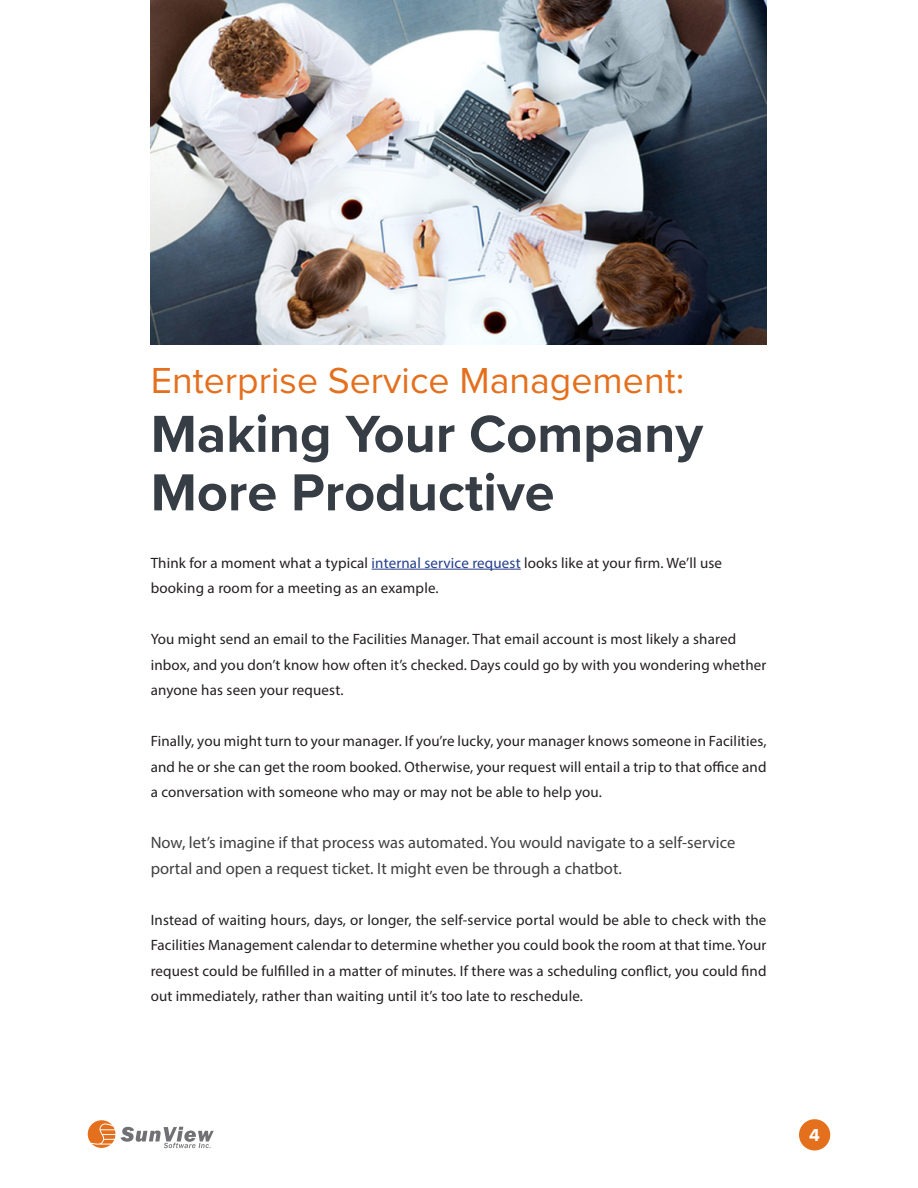
<style>
.page{position:relative;width:918px;height:1188px;background:#fff}
.page>*{position:absolute;margin:0;border:0;box-sizing:border-box;transform-origin:0 0}
.t1{font:700 54px/58.5px "Proxima Nova";color:#363d45}
.t2{font:37.5px "Proxima Nova";color:#e4701e}
.t3{font:700 18px "Proxima Nova";color:#fff}
.t4{font:16.5px/25.5px "Myriad Pro";color:#404041}
.t5{font:15px/25.5px "Myriad Pro";letter-spacing:.01em;color:#231f20;text-align:justify}
.s1{color:#253f8e}
</style>
<div class="page">
<svg style="left:121px;top:1127px;width:93px;height:21px"></svg>
<svg style="left:88px;top:1120px;width:27px;height:28px"></svg>
<div style="left:799px;top:1119px;width:31px;height:31px;background:#e4701e;border-radius:50%"></div>
<hr style="left:372px;top:569px;width:149px;height:1px;background:#253f8e">
<img style="left:151px;top:0;width:615px;height:344px">
<p class="t2" style="left:151px;top:353px;width:535px">Enterprise Service Management:</p>
<p class="t1" style="left:151px;top:403px;width:554px">Making Your Company<br>More Productive</p>
<p class="t5" style="left:151px;top:550px;width:573px">Think for a moment what a typical <span class="s1">internal service request</span> looks like at your firm. We’ll use</p>
<p class="t5" style="left:151px;top:575px;width:289px">booking a room for a meeting as an example.</p>
<p class="t5" style="left:151px;top:626px;width:587px">You might send an email to the Facilities Manager. That email account is most likely a shared</p>
<p class="t5" style="left:151px;top:652px;width:617px">inbox, and you don’t know how often it’s checked. Days could go by with you wondering whether anyone has seen your request.</p>
<p class="t5" style="left:151px;top:728px;width:617px">Finally, you might turn to your manager. If you’re lucky, your manager knows someone in Facilities, and he or she can get the room booked. Otherwise, your request will entail a trip to that office and a conversation with someone who may or may not be able to help you.</p>
<p class="t4" style="left:151px;top:830px;width:586px">Now, let’s imagine if that process was automated. You would navigate to a self-service portal and open a request ticket. It might even be through a chatbot.</p>
<p class="t5" style="left:151px;top:907px;width:617px">Instead of waiting hours, days, or longer, the self-service portal would be able to check with the Facilities Management calendar to determine whether you could book the room at that time. Your request could be fulfilled in a matter of minutes. If there was a scheduling conflict, you could find out immediately, rather than waiting until it’s too late to reschedule.</p>
<p class="t3" style="left:809px;top:1121px;width:12px">4</p>
</div>
